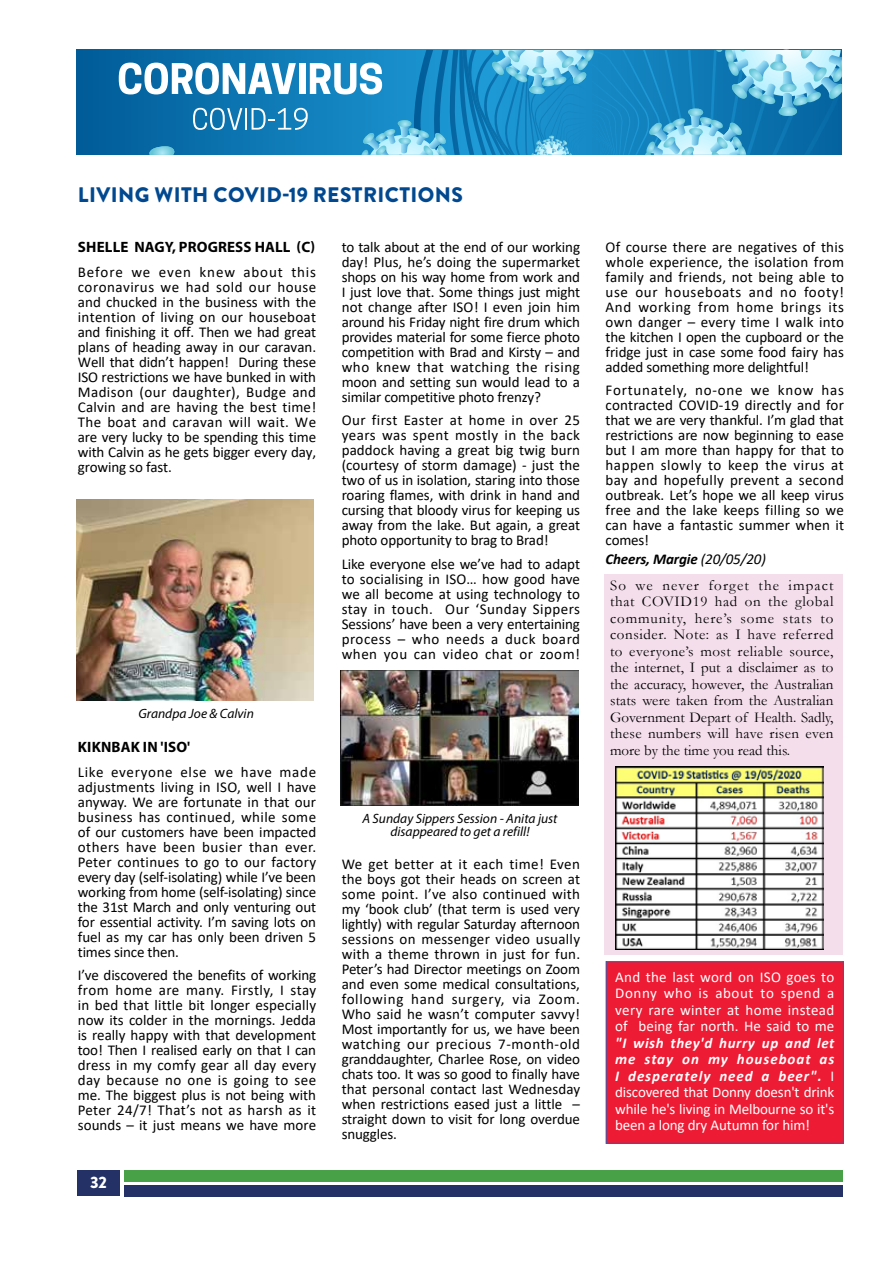
<style>
.page{position:relative;width:893px;height:1263px;background:#fff}
.page>*{position:absolute;margin:0;border:0;box-sizing:border-box;transform-origin:0 0}
.t1{font:900 21px "Brandon Grotesque";letter-spacing:.02em;color:#004990}
.t2{font:900 16.5px "Brandon Grotesque";color:#fff}
.t3{font:15px/15px "Calibri";letter-spacing:-.005em;color:#000;text-align:justify}
.t4{font:15px/16.5px "Garamond";letter-spacing:.015em;color:#000;text-align:justify}
.t5{font:15px/16.5px "Calibri";letter-spacing:-.01em;color:#fff;text-align:justify}
.t6{font:700 15px "Myriad Pro";letter-spacing:.01em;color:#000}
.t7{font:italic 700 15px "Calibri";letter-spacing:-.01em;color:#000}
.t8{font:italic 13.5px/13.5px "Myriad Pro";color:#000;text-align:center}
.s1{font-weight:400}
.s2{font-weight:700;font-style:italic}
</style>
<div class="page">
<div style="left:77px;top:1170px;width:43px;height:26px;background:#233166"></div>
<div style="left:124px;top:1185px;width:719px;height:11px;background:#233166"></div>
<div style="left:124px;top:1170px;width:719px;height:12px;background:#49a147"></div>
<div style="left:606px;top:962px;width:237px;height:181px;background:#ed1b33"></div>
<div style="left:606px;top:961px;width:238px;height:183px;border:1px solid #4357a7"></div>
<div style="left:604px;top:574px;width:238px;height:381px;background:#f4deec"></div>
<div style="left:77px;top:50px;width:765px;height:105px;background:#025e9a"></div>
<svg style="left:119px;top:50px;width:723px;height:105px"></svg>
<img style="left:77px;top:500px;width:237px;height:201px">
<img style="left:340px;top:670px;width:238px;height:135px">
<img style="left:615px;top:767px;width:209px;height:182px">
<h1 class="t1" style="left:78px;top:179px;width:387px">LIVING WITH COVID-19 RESTRICTIONS</h1>
<p class="t6" style="left:78px;top:237px;width:239px">SHELLE NAGY, PROGRESS HALL (C)</p>
<p class="t3" style="left:78px;top:264px;width:240px">Before we even knew about this coronavirus we had sold our house and chucked in the business with the intention of living on our houseboat and finishing it off. Then we had great plans of heading away in our caravan.<br>Well that didn’t happen! During these ISO restrictions we have bunked in with Madison (our daughter), Budge and Calvin and are having the best time!<br>The boat and caravan will wait. We are very lucky to be spending this time with Calvin as he gets bigger every day, growing so fast.</p>
<p class="t8" style="left:139px;top:707px;width:117px">Grandpa Joe &amp; Calvin</p>
<p class="t6" style="left:78px;top:737px;width:114px">KIKNBAK IN 'ISO'</p>
<p class="t3" style="left:78px;top:764px;width:240px">Like everyone else we have made adjustments living in ISO, well I have anyway. We are fortunate in that our business has continued, while some of our customers have been impacted others have been busier than ever.<br>Peter continues to go to our factory every day (self-isolating) while I’ve been working from home (self-isolating) since the 31st March and only venturing out for essential activity. I’m saving lots on fuel as my car has only been driven 5 times since then.</p>
<p class="t3" style="left:78px;top:967px;width:240px">I’ve discovered the benefits of working from home are many. Firstly, I stay in bed that little bit longer especially now its colder in the mornings. Jedda is really happy with that development too! Then I realised early on that I can dress in my comfy gear all day every day because no one is going to see me. The biggest plus is not being with Peter 24/7! That’s not as harsh as it sounds – it just means we have more</p>
<p class="t2" style="left:90px;top:1171px;width:19px">32</p>
<p class="t3" style="left:342px;top:239px;width:240px">to talk about at the end of our working day! Plus, he’s doing the supermarket shops on his way home from work and I just love that. Some things just might not change after ISO! I even join him around his Friday night fire drum which provides material for some fierce photo competition with Brad and Kirsty – and who knew that watching the rising moon and setting sun would lead to a similar competitive photo frenzy?</p>
<p class="t3" style="left:342px;top:412px;width:240px">Our first Easter at home in over 25 years was spent mostly in the back paddock having a great big twig burn (courtesy of storm damage) - just the two of us in isolation, staring into those roaring flames, with drink in hand and cursing that bloody virus for keeping us away from the lake. But again, a great photo opportunity to brag to Brad!</p>
<p class="t3" style="left:342px;top:556px;width:240px">Like everyone else we’ve had to adapt to socialising in ISO… how good have we all become at using technology to stay in touch. Our ‘Sunday Sippers Sessions’ have been a very entertaining process – who needs a duck board when you can video chat or zoom!</p>
<p class="t8" style="left:362px;top:811px;width:197px">A Sunday Sippers Session - Anita just disappeared to get a refill!</p>
<p class="t3" style="left:342px;top:856px;width:240px">We get better at it each time! Even the boys got their heads on screen at some point. I’ve also continued with my ‘book club’ (that term is used very lightly) with regular Saturday afternoon sessions on messenger video usually with a theme thrown in just for fun.<br>Peter’s had Director meetings on Zoom and even some medical consultations, following hand surgery, via Zoom.<br>Who said he wasn’t computer savvy!<br>Most importantly for us, we have been watching our precious 7-month-old granddaughter, Charlee Rose, on video chats too. It was so good to finally have that personal contact last Wednesday when restrictions eased just a little – straight down to visit for long overdue snuggles.</p>
<p class="t3" style="left:606px;top:239px;width:240px">Of course there are negatives of this whole experience, the isolation from family and friends, not being able to use our houseboats and no footy!<br>And working from home brings its own danger – every time I walk into the kitchen I open the cupboard or the fridge just in case some food fairy has added something more delightful!</p>
<p class="t3" style="left:606px;top:382px;width:240px">Fortunately, no-one we know has contracted COVID-19 directly and for that we are very thankful. I’m glad that restrictions are now beginning to ease but I am more than happy for that to happen slowly to keep the virus at bay and hopefully prevent a second outbreak. Let’s hope we all keep virus free and the lake keeps filling so we can have a fantastic summer when it comes!</p>
<p class="t7" style="left:606px;top:549px;width:162px">Cheers, Margie <span class="s1">(20/05/20)</span></p>
<p class="t4" style="left:610px;top:576px;width:225px">So we never forget the impact that COVID19 had on the global community, here’s some stats to consider. Note: as I have referred to everyone’s most reliable source, the internet, I put a disclaimer as to the accuracy, however, the Australian stats were taken from the Australian Government Depart of Health. Sadly, these numbers will have risen even more by the time you read this.</p>
<p class="t5" style="left:615px;top:968px;width:221px">And the last word on ISO goes to Donny who is about to spend a very rare winter at home instead of being far north. He said to me</p>
<p class="t5" style="left:615px;top:1034px;width:221px"><span class="s2">"I wish they'd hurry up and let me stay on my houseboat as I desperately need a beer".</span> I discovered that Donny doesn't drink while he's living in Melbourne so it's been a long dry Autumn for him!</p>
</div>
